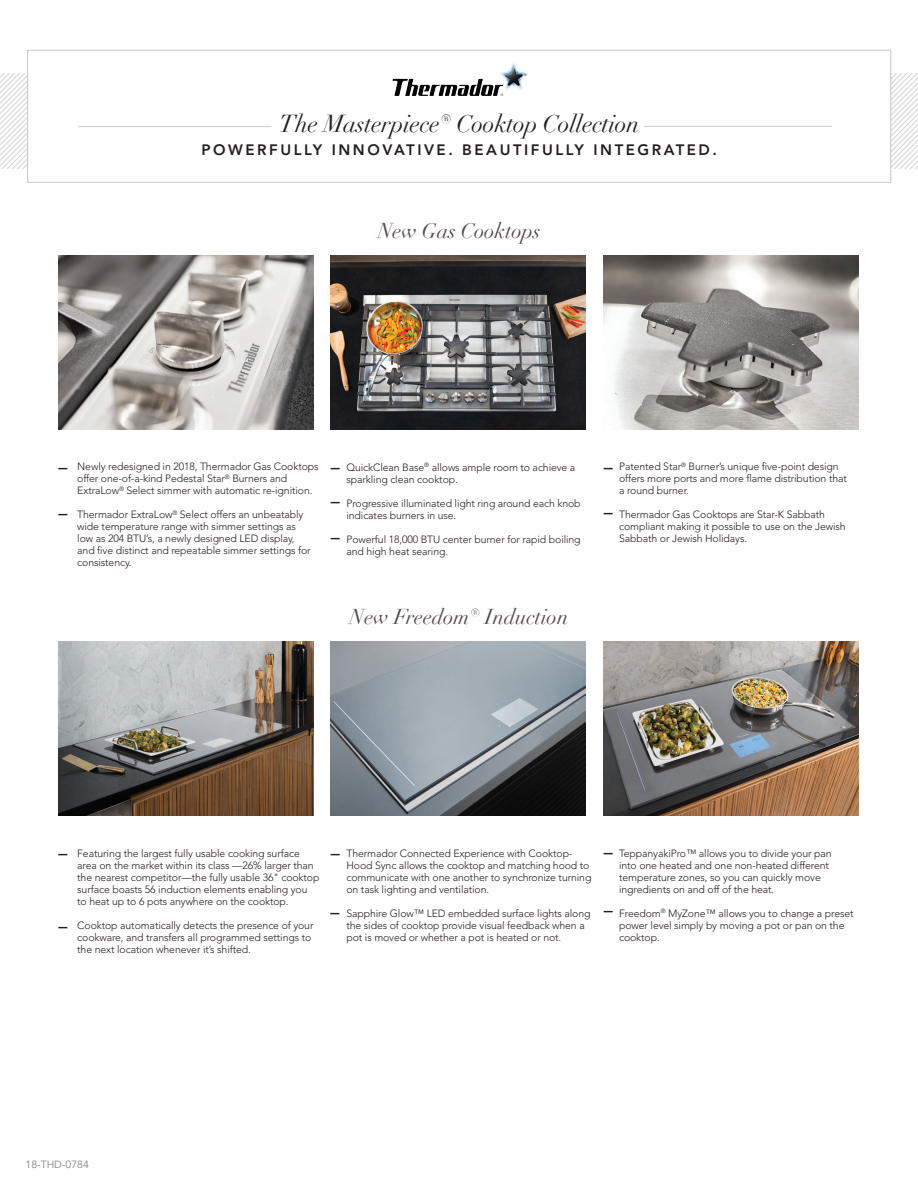
<style>
.page{position:relative;width:918px;height:1188px;background:#fff}
.page>*{position:absolute;margin:0;border:0;box-sizing:border-box;transform-origin:0 0}
.t1{font:italic 24px "Didot";letter-spacing:-.01em;color:#231f20}
.t2{font:italic 21px "Didot";color:#524a48}
.t3{font:500 18px "Avenir LT Std";color:#231f20}
.t4{font:800 15px "Avenir LT Std";letter-spacing:.17em;color:#231f20}
.t5{font:300 10.5px/12px "Avenir LT Std";letter-spacing:-.01em;color:#251f1c}
.t6{font:10.5px "Avenir";color:#808285}
.s1{font-weight:500;font-size:18px;color:#231f20}
</style>
<div class="page">
<img style="left:0;top:73px;width:918px;height:96px">
<div style="left:27px;top:50px;width:864px;height:133px;background:#fff;border:1px solid #c6c8c9"></div>
<img style="left:392px;top:63px;width:135px;height:33px">
<hr style="left:78px;top:126px;width:194px;height:1px;background:#cec9c8">
<hr style="left:644px;top:126px;width:188px;height:1px;background:#cec9c8">
<img style="left:604px;top:255px;width:255px;height:174px">
<img style="left:59px;top:255px;width:254px;height:174px">
<img style="left:331px;top:255px;width:254px;height:174px">
<img style="left:604px;top:642px;width:255px;height:174px">
<img style="left:59px;top:642px;width:254px;height:174px">
<img style="left:331px;top:642px;width:254px;height:174px">
<h1 class="t1" style="left:279px;top:109px;width:362px">The Masterpiece® Cooktop Collection</h1>
<h3 class="t4" style="left:201px;top:140px;width:517px">POWERFULLY INNOVATIVE. BEAUTIFULLY INTEGRATED.</h3>
<h2 class="t2" style="left:378px;top:218px;width:164px">New Gas Cooktops</h2>
<h3 class="t3" style="left:59px;top:456px;width:10px">–</h3>
<h3 class="t3" style="left:59px;top:503px;width:10px">–</h3>
<p class="t5" style="left:77px;top:461px;width:264px">Newly redesigned in 2018, Thermador Gas Cooktops <span class="s1">– </span>offer one-of-a-kind Pedestal Star<sup>®</sup> Burners and<br>ExtraLow<sup>®</sup> Select simmer with automatic re-ignition.</p>
<p class="t5" style="left:77px;top:509px;width:235px">Thermador ExtraLow<sup>®</sup> Select offers an unbeatably wide temperature range with simmer settings as low as 204 BTU’s, a newly designed LED display, and five distinct and repeatable simmer settings for consistency.</p>
<p class="t5" style="left:346px;top:461px;width:230px">QuickClean Base<sup>®</sup> allows ample room to achieve a sparkling clean cooktop.</p>
<p class="t5" style="left:346px;top:497px;width:236px">Progressive illuminated light ring around each knob indicates burners in use.</p>
<p class="t5" style="left:346px;top:533px;width:236px">Powerful 18,000 BTU center burner for rapid boiling and high heat searing.</p>
<h3 class="t3" style="left:331px;top:491px;width:10px">–</h3>
<h3 class="t3" style="left:331px;top:527px;width:10px">–</h3>
<h2 class="t2" style="left:350px;top:604px;width:220px">New Freedom® Induction</h2>
<p class="t5" style="left:619px;top:461px;width:229px">Patented Star<sup>®</sup> Burner’s unique five-point design offers more ports and more flame distribution that a round burner.</p>
<p class="t5" style="left:619px;top:509px;width:228px">Thermador Gas Cooktops are Star-K Sabbath compliant making it possible to use on the Jewish<br>Sabbath or Jewish Holidays.</p>
<h3 class="t3" style="left:604px;top:456px;width:10px">–</h3>
<h3 class="t3" style="left:604px;top:501px;width:10px">–</h3>
<h3 class="t3" style="left:59px;top:843px;width:10px">–</h3>
<h3 class="t3" style="left:59px;top:915px;width:10px">–</h3>
<p class="t5" style="left:77px;top:847px;width:224px">Featuring the largest fully usable cooking surface</p>
<h3 class="t3" style="left:331px;top:843px;width:10px">–</h3>
<p class="t5" style="left:77px;top:859px;width:244px">area on the market within its class —26% larger than the nearest competitor—the fully usable 36" cooktop surface boasts 56 induction elements enabling you to heat up to 6 pots anywhere on the cooktop.</p>
<p class="t5" style="left:77px;top:919px;width:238px">Cooktop automatically detects the presence of your cookware, and transfers all programmed settings to the next location whenever it’s shifted.</p>
<p class="t5" style="left:346px;top:848px;width:246px">Thermador Connected Experience with Cooktop-Hood Sync allows the cooktop and matching hood to communicate with one another to synchronize turning on task lighting and ventilation.</p>
<p class="t5" style="left:346px;top:908px;width:246px">Sapphire Glow™ LED embedded surface lights along the sides of cooktop provide visual feedback when a pot is moved or whether a pot is heated or not.</p>
<h3 class="t3" style="left:331px;top:901px;width:10px">–</h3>
<p class="t5" style="left:619px;top:847px;width:214px">TeppanyakiPro™ allows you to divide your pan into one heated and one non-heated different temperature zones, so you can quickly move ingredients on and off of the heat.</p>
<p class="t5" style="left:619px;top:907px;width:236px">Freedom<sup>®</sup> MyZone™ allows you to change a preset power level simply by moving a pot or pan on the cooktop.</p>
<h3 class="t3" style="left:604px;top:841px;width:10px">–</h3>
<h3 class="t3" style="left:604px;top:900px;width:10px">–</h3>
<p class="t6" style="left:26px;top:1158px;width:65px">18-THD-0784</p>
</div>
